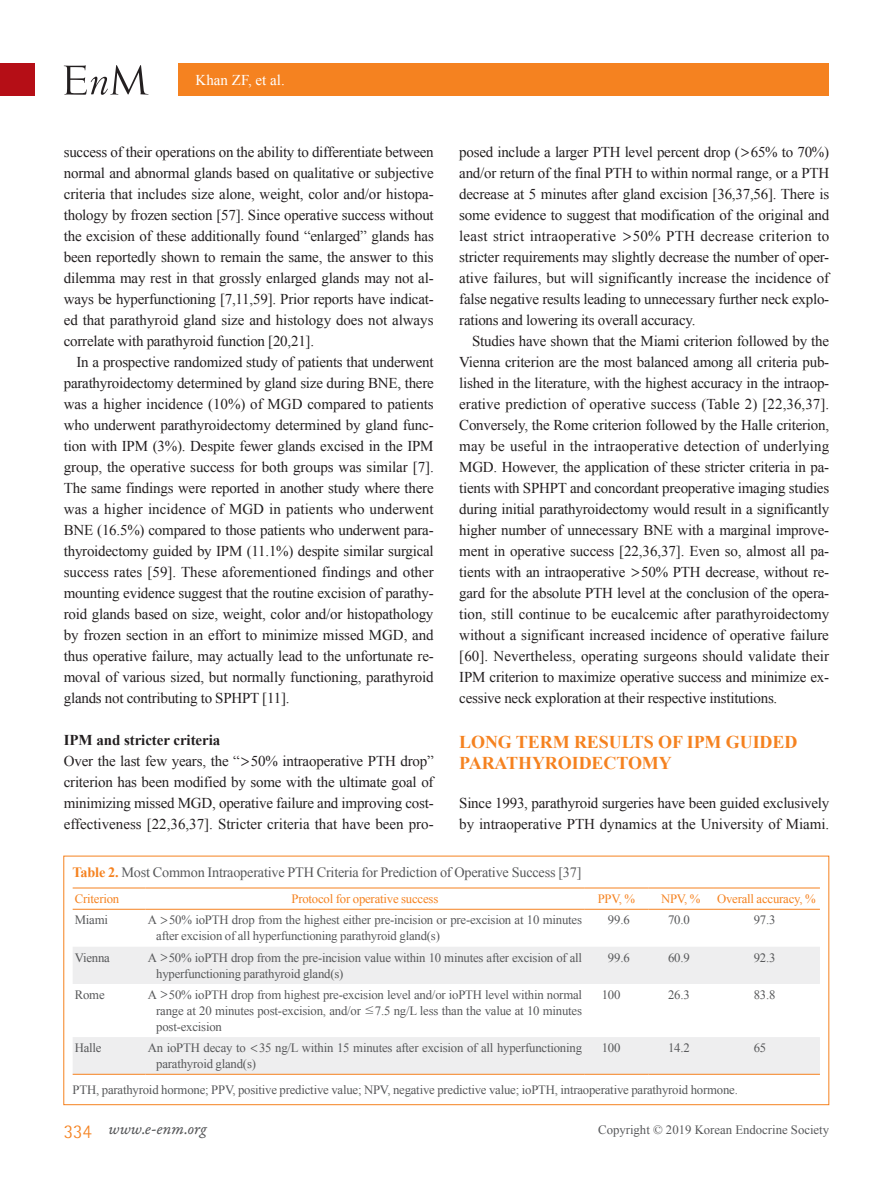
<style>
.page{position:relative;width:893px;height:1191px;background:#fff}
.page>*{position:absolute;margin:0;border:0;box-sizing:border-box;transform-origin:0 0}
.소제목1{font:700 18px/21px "Times New Roman";letter-spacing:-.005em;color:#f58220}
.t1{font:16.5px "Garamond Premr Pro It Capt";color:#57585a}
.본문{font:15px/21px "Times New Roman";letter-spacing:-.015em;color:#231f20;text-align:justify}
.본문_0{font:15px/21px "Times New Roman";letter-spacing:-.015em;color:#231f20;text-align:justify}
.소제목2{font:700 15px "Times New Roman";letter-spacing:-.005em;color:#231f20}
.t2{font:15px "Times New Roman";color:#fff}
.표그림제목{font:14.25px "Times New Roman";letter-spacing:-.015em;color:#57585a}
.표본문{font:12.75px/15.9px "Times New Roman";letter-spacing:-.015em;color:#57585a}
.표머리글{font:12.75px "Times New Roman";letter-spacing:-.015em;color:#f58220}
.s1{font-family:"Dotum"}
.s2{font-weight:700;color:#f58220}
.s3{font-family:"Rotis Semi Sans Std";font-weight:300;font-size:19.5px;color:#f58220}
</style>
<div class="page">
<div style="left:0;top:64px;width:34px;height:32px;background:#b50e16"></div>
<div style="left:179px;top:64px;width:650px;height:32px;background:#f58220"></div>
<svg style="left:64px;top:65px;width:85px;height:30px"></svg>
<svg style="left:73px;top:947px;width:747px;height:127px;fill:#eeeeef"></svg>
<hr style="left:73px;top:1074px;width:73px;height:1px;background:#f58220">
<hr style="left:146px;top:1074px;width:438px;height:1px;background:#f58220">
<hr style="left:584px;top:1074px;width:65px;height:1px;background:#f58220">
<hr style="left:649px;top:1074px;width:64px;height:1px;background:#f58220">
<hr style="left:713px;top:1074px;width:107px;height:1px;background:#f58220">
<hr style="left:73px;top:887px;width:73px;height:1px;background:#f58220">
<hr style="left:146px;top:887px;width:438px;height:1px;background:#f58220">
<hr style="left:584px;top:887px;width:65px;height:1px;background:#f58220">
<hr style="left:649px;top:887px;width:64px;height:1px;background:#f58220">
<hr style="left:713px;top:887px;width:107px;height:1px;background:#f58220">
<hr style="left:73px;top:909px;width:73px;height:1px;background:#f58220">
<hr style="left:146px;top:909px;width:438px;height:1px;background:#f58220">
<hr style="left:584px;top:909px;width:65px;height:1px;background:#f58220">
<hr style="left:649px;top:909px;width:64px;height:1px;background:#f58220">
<hr style="left:713px;top:909px;width:107px;height:1px;background:#f58220">
<div style="left:63px;top:855px;width:766px;height:250px;border:1px solid #f58220"></div>
<p class="t2" style="left:196px;top:70px;width:91px">Khan ZF, et al.</p>
<p class="본문" style="left:64px;top:141px;width:372px">success of their operations on the ability to differentiate between normal and abnormal glands based on qualitative or subjective criteria that includes size alone, weight, color and/or histopa&shy;thology by frozen section [57]. Since operative success without the excision of these additionally found “enlarged” glands has been reportedly shown to remain the same, the answer to this dilemma may rest in that grossly enlarged glands may not al&shy;ways be hyperfunctioning [7,11,59]. Prior reports have indicat&shy;ed that parathyroid gland size and histology does not always correlate with parathyroid function [20,21].</p>
<p class="본문" style="left:64px;top:351px;width:372px;text-indent:13px">In a prospective randomized study of patients that underwent parathyroidectomy determined by gland size during BNE, there was a higher incidence (10%) of MGD compared to patients who underwent parathyroidectomy determined by gland func&shy;tion with IPM (3%). Despite fewer glands excised in the IPM group, the operative success for both groups was similar [7].<br>The same findings were reported in another study where there was a higher incidence of MGD in patients who underwent BNE (16.5%) compared to those patients who underwent para&shy;thyroidectomy guided by IPM (11.1%) despite similar surgical success rates [59]. These aforementioned findings and other mounting evidence suggest that the routine excision of parathy&shy;roid glands based on size, weight, color and/or histopathology by frozen section in an effort to minimize missed MGD, and thus operative failure, may actually lead to the unfortunate re&shy;moval of various sized, but normally functioning, parathyroid glands not contributing to SPHPT [11].</p>
<p class="소제목2" style="left:64px;top:730px;width:158px">IPM and stricter criteria</p>
<p class="본문_0" style="left:64px;top:750px;width:371px">Over the last few years, the “<span class="s1">&gt;</span>50% intraoperative PTH drop” criterion has been modified by some with the ultimate goal of minimizing missed MGD, operative failure and improving cost&shy;effectiveness [22,36,37]. Stricter criteria that have been pro-</p>
<p class="본문_0" style="left:459px;top:141px;width:371px">posed include a larger PTH level percent drop (<span class="s1">&gt;</span>65% to 70%) and/or return of the final PTH to within normal range, or a PTH decrease at 5 minutes after gland excision [36,37,56]. There is some evidence to suggest that modification of the original and least strict intraoperative <span class="s1">&gt;</span>50% PTH decrease criterion to stricter requirements may slightly decrease the number of oper&shy;ative failures, but will significantly increase the incidence of false negative results leading to unnecessary further neck explo&shy;rations and lowering its overall accuracy.</p>
<p class="본문" style="left:459px;top:330px;width:372px;text-indent:13px">Studies have shown that the Miami criterion followed by the Vienna criterion are the most balanced among all criteria pub&shy;lished in the literature, with the highest accuracy in the intraop&shy;erative prediction of operative success (Table 2) [22,36,37].<br>Conversely, the Rome criterion followed by the Halle criterion, may be useful in the intraoperative detection of underlying MGD. However, the application of these stricter criteria in pa&shy;tients with SPHPT and concordant preoperative imaging studies during initial parathyroidectomy would result in a significantly higher number of unnecessary BNE with a marginal improve&shy;ment in operative success [22,36,37]. Even so, almost all pa&shy;tients with an intraoperative <span class="s1">&gt;</span>50% PTH decrease, without re&shy;gard for the absolute PTH level at the conclusion of the opera&shy;tion, still continue to be eucalcemic after parathyroidectomy without a significant increased incidence of operative failure [60]. Nevertheless, operating surgeons should validate their IPM criterion to maximize operative success and minimize ex&shy;cessive neck exploration at their respective institutions.</p>
<p class="소제목1" style="left:459px;top:731px;width:340px">LONG TERM RESULTS OF IPM GUIDED<br>PARATHYROIDECTOMY</p>
<p class="본문_0" style="left:459px;top:792px;width:372px">Since 1993, parathyroid surgeries have been guided exclusively by intraoperative PTH dynamics at the University of Miami.</p>
<p class="표그림제목" style="left:73px;top:862px;width:510px"><span class="s2">Table 2.</span> Most Common Intraoperative PTH Criteria for Prediction of Operative Success [37]</p>
<p class="표머리글" style="left:75px;top:890px;width:46px">Criterion</p>
<p class="표머리글" style="left:291px;top:890px;width:148px">Protocol for operative success</p>
<p class="표머리글" style="left:598px;top:890px;width:39px">PPV, %</p>
<p class="표머리글" style="left:661px;top:890px;width:41px">NPV, %</p>
<p class="표머리글" style="left:717px;top:890px;width:100px">Overall accuracy, %</p>
<p class="표본문" style="left:75px;top:912px;width:35px">Miami</p>
<p class="표본문" style="left:156px;top:912px;width:427px;text-indent:-9px">A <span class="s1">&gt;</span>50% ioPTH drop from the highest either pre-incision or pre-excision at 10 minutes after excision of all hyperfunctioning parathyroid gland(s)</p>
<p class="표본문" style="left:608px;top:912px;width:23px">99.6</p>
<p class="표본문" style="left:668px;top:912px;width:23px">70.0</p>
<p class="표본문" style="left:754px;top:912px;width:23px">97.3</p>
<p class="표본문" style="left:75px;top:949px;width:37px">Vienna</p>
<p class="표본문" style="left:156px;top:949px;width:427px;text-indent:-9px">A <span class="s1">&gt;</span>50% ioPTH drop from the pre-incision value within 10 minutes after excision of all hyperfunctioning parathyroid gland(s)</p>
<p class="표본문" style="left:608px;top:949px;width:23px">99.6</p>
<p class="표본문" style="left:668px;top:949px;width:23px">60.9</p>
<p class="표본문" style="left:754px;top:949px;width:23px">92.3</p>
<p class="표본문" style="left:75px;top:986px;width:31px">Rome</p>
<p class="표본문" style="left:156px;top:986px;width:427px;text-align:justify;text-indent:-9px">A <span class="s1">&gt;</span>50% ioPTH drop from highest pre-excision level and/or ioPTH level within normal range at 20 minutes post-excision, and/or <span class="s1">≤</span>7.5 ng/L less than the value at 10 minutes post-excision</p>
<p class="표본문" style="left:602px;top:986px;width:20px">100</p>
<p class="표본문" style="left:668px;top:986px;width:23px">26.3</p>
<p class="표본문" style="left:754px;top:986px;width:23px">83.8</p>
<p class="표본문" style="left:75px;top:1039px;width:28px">Halle</p>
<p class="표본문" style="left:156px;top:1039px;width:427px;text-indent:-9px">An ioPTH decay to <span class="s1">&lt;</span>35 ng/L within 15 minutes after excision of all hyperfunctioning parathyroid gland(s)</p>
<p class="표본문" style="left:602px;top:1039px;width:20px">100</p>
<p class="표본문" style="left:668px;top:1039px;width:23px">14.2</p>
<p class="표본문" style="left:754px;top:1039px;width:14px">65</p>
<p class="표본문" style="left:73px;top:1081px;width:667px">PTH, parathyroid hormone; PPV, positive predictive value; NPV, negative predictive value; ioPTH, intraoperative parathyroid hormone.</p>
<p class="t1" style="left:64px;top:1118px;width:144px"><span class="s3">334</span> www.e-enm.org</p>
<p class="표본문" style="left:598px;top:1121px;width:233px">Copyright © 2019 Korean Endocrine Society</p>
</div>
